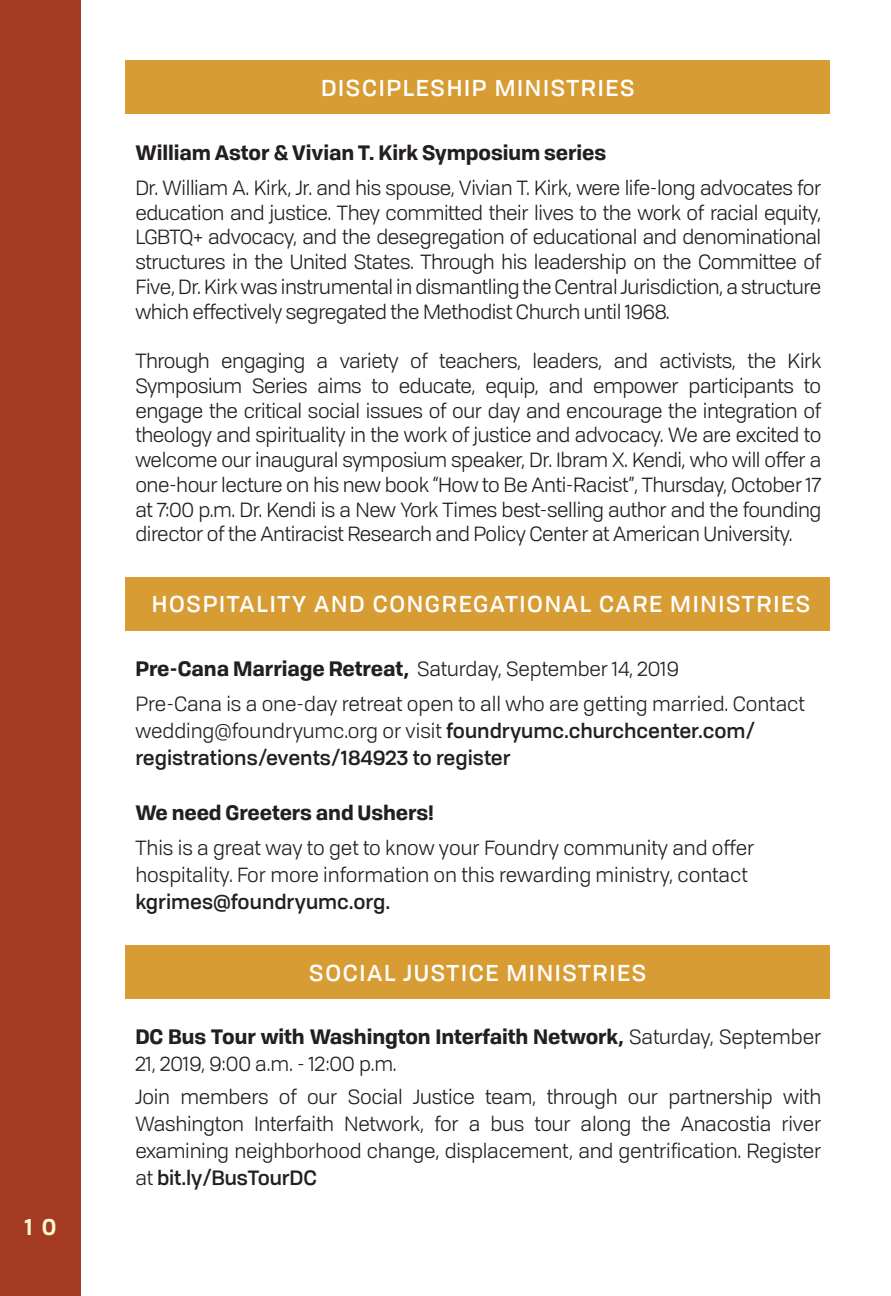
<style>
.page{position:relative;width:891px;height:1296px;background:#fff}
.page>*{position:absolute;margin:0;border:0;box-sizing:border-box;transform-origin:0 0}
.t1{font:500 22.5px "Tofino Pro Personal";letter-spacing:.075em;color:#fff}
.t2{font:600 22.5px "Tofino Pro Personal";color:#fffbd6}
.t3{font:20.25px/24.8px "Tofino Pro Personal";letter-spacing:-.005em;color:#231f20;text-align:justify}
.t4{font:700 20.25px "Tofino Pro Personal";letter-spacing:-.005em;color:#231f20}
.s1{font-weight:700}
.s2{font-weight:500}
</style>
<div class="page">
<div style="left:0;top:0;width:81px;height:1296px;background:#a43a22"></div>
<div style="left:125px;top:61px;width:705px;height:53px;background:#d89c34"></div>
<div style="left:125px;top:577px;width:705px;height:53px;background:#d89c34"></div>
<div style="left:125px;top:946px;width:705px;height:53px;background:#d89c34"></div>
<p class="t2" style="left:25px;top:1209px;width:33px">1 0</p>
<p class="t1" style="left:321px;top:70px;width:315px">DISCIPLESHIP MINISTRIES</p>
<p class="t4" style="left:135px;top:136px;width:472px">William Astor &amp; Vivian T. Kirk Symposium series</p>
<p class="t3" style="left:135px;top:174px;width:687px">Dr. William A. Kirk, Jr. and his spouse, Vivian T. Kirk, were life-long advocates for education and justice. They committed their lives to the work of racial equity, LGBTQ+ advocacy, and the desegregation of educational and denominational structures in the United States. Through his leadership on the Committee of Five, Dr. Kirk was instrumental in dismantling the Central Jurisdiction, a structure which effectively segregated the Methodist Church until 1968.</p>
<p class="t3" style="left:135px;top:347px;width:687px">Through engaging a variety of teachers, leaders, and activists, the Kirk Symposium Series aims to educate, equip, and empower participants to engage the critical social issues of our day and encourage the integration of theology and spirituality in the work of justice and advocacy. We are excited to welcome our inaugural symposium speaker, Dr. Ibram X. Kendi, who will offer a one-hour lecture on his new book “How to Be Anti-Racist”, Thursday, October 17 at 7:00 p.m. Dr. Kendi is a New York Times best-selling author and the founding director of the Antiracist Research and Policy Center at American University.</p>
<p class="t1" style="left:152px;top:587px;width:660px">HOSPITALITY AND CONGREGATIONAL CARE MINISTRIES</p>
<p class="t3" style="left:135px;top:655px;width:545px"><span class="s1">Pre-Cana Marriage Retreat,</span> Saturday, September 14, 2019</p>
<p class="t3" style="left:135px;top:689px;width:671px;line-height:27px;text-align:left">Pre-Cana is a one-day retreat open to all who are getting married. Contact wedding@foundryumc.org or visit <span class="s2">foundryumc.churchcenter.com/ registrations/events/184923 to register</span></p>
<p class="t4" style="left:135px;top:796px;width:300px">We need Greeters and Ushers!</p>
<p class="t3" style="left:135px;top:833px;width:621px;line-height:27px;text-align:left">This is a great way to get to know your Foundry community and offer hospitality. For more information on this rewarding ministry, contact <span class="s2">kgrimes@foundryumc.org.</span></p>
<p class="t1" style="left:309px;top:955px;width:339px">SOCIAL JUSTICE MINISTRIES</p>
<p class="t3" style="left:135px;top:1022px;width:687px;line-height:27px"><span class="s1">DC Bus Tour with Washington Interfaith Network,</span> Saturday, September<br>21, 2019, 9:00 a.m. - 12:00 p.m.</p>
<p class="t3" style="left:135px;top:1082px;width:687px;line-height:27px">Join members of our Social Justice team, through our partnership with Washington Interfaith Network, for a bus tour along the Anacostia river examining neighborhood change, displacement, and gentrification. Register at <span class="s2">bit.ly/BusTourDC</span></p>
</div>
